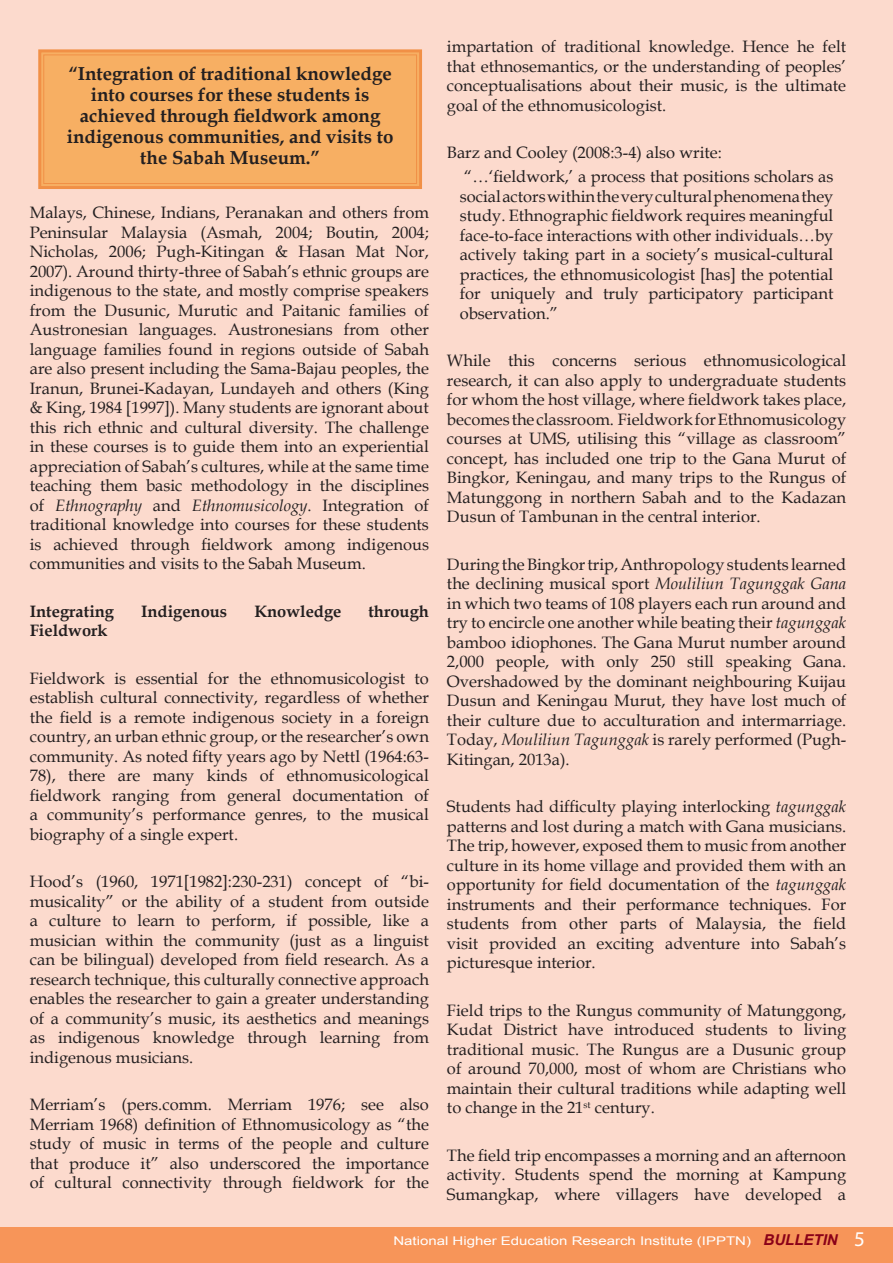
<style>
.page{position:relative;width:893px;height:1263px;background:#fcdacd}
.page>*{position:absolute;margin:0;border:0;box-sizing:border-box;transform-origin:0 0}
.t1{font:700 18.75px/21px "Book Antiqua";color:#231f20;text-align:center}
.t2{font:16.5px/19.5px "Book Antiqua";color:#231f20;text-align:justify}
.t3{font:700 16.5px "Book Antiqua";color:#231f20}
.t4{font:12px "Arial";color:#fff;scale:1.25 1}
.s1{font-style:italic}
.s2{font-weight:700;font-style:italic;font-size:15px;color:#8a0118}
.s3{font-family:"Myriad Pro";font-size:21px}
</style>
<div class="page">
<div style="left:0;top:1227px;width:893px;height:36px;background:#f79559"></div>
<div style="left:38px;top:49px;width:384px;height:140px;background:#f7af63"></div>
<div style="left:43px;top:54px;width:374px;height:130px;border:1px solid #f19046"></div>
<p class="t1" style="left:67px;top:63px;width:328px">“Integration of traditional knowledge into courses for these students is achieved through fieldwork among indigenous communities, and visits to the Sabah Museum.”</p>
<p class="t2" style="left:30px;top:202px;width:401px">Malays, Chinese, Indians, Peranakan and others from Peninsular Malaysia (Asmah, 2004; Boutin, 2004; Nicholas, 2006; Pugh-Kitingan &amp; Hasan Mat Nor, 2007). Around thirty-three of Sabah’s ethnic groups are indigenous to the state, and mostly comprise speakers from the Dusunic, Murutic and Paitanic families of Austronesian languages. Austronesians from other language families found in regions outside of Sabah are also present including the Sama-Bajau peoples, the Iranun, Brunei-Kadayan, Lundayeh and others (King &amp; King, 1984 [1997]). Many students are ignorant about this rich ethnic and cultural diversity. The challenge in these courses is to guide them into an experiential appreciation of Sabah’s cultures, while at the same time teaching them basic methodology in the disciplines of <span class="s1">Ethnography</span> and <span class="s1">Ethnomusicology</span>. Integration of traditional knowledge into courses for these students is achieved through fieldwork among indigenous communities and visits to the Sabah Museum.</p>
<p class="t3" style="left:30px;top:600px;width:86px">Integrating</p>
<p class="t3" style="left:141px;top:600px;width:88px">Indigenous</p>
<p class="t3" style="left:254px;top:600px;width:89px">Knowledge</p>
<p class="t3" style="left:368px;top:600px;width:62px">through</p>
<p class="t3" style="left:30px;top:619px;width:79px">Fieldwork</p>
<p class="t2" style="left:30px;top:668px;width:401px">Fieldwork is essential for the ethnomusicologist to establish cultural connectivity, regardless of whether the field is a remote indigenous society in a foreign country, an urban ethnic group, or the researcher’s own community. As noted fifty years ago by Nettl (1964:63- 78), there are many kinds of ethnomusicological fieldwork ranging from general documentation of a community’s performance genres, to the musical biography of a single expert.</p>
<p class="t2" style="left:30px;top:871px;width:401px">Hood’s (1960, 1971[1982]:230-231) concept of “bi&shy;musicality” or the ability of a student from outside a culture to learn to perform, if possible, like a musician within the community (just as a linguist can be bilingual) developed from field research. As a research technique, this culturally connective approach enables the researcher to gain a greater understanding of a community’s music, its aesthetics and meanings as indigenous knowledge through learning from indigenous musicians.</p>
<p class="t2" style="left:30px;top:1094px;width:401px">Merriam’s (pers.comm. Merriam 1976; see also Merriam 1968) definition of Ethnomusicology as “the study of music in terms of the people and culture that produce it” also underscored the importance of cultural connectivity through fieldwork for the</p>
<p class="t2" style="left:447px;top:37px;width:401px">impartation of traditional knowledge. Hence he felt that ethnosemantics, or the understanding of peoples’ conceptualisations about their music, is the ultimate goal of the ethnomusicologist.</p>
<p class="t2" style="left:447px;top:143px;width:276px">Barz and Cooley (2008:3-4) also write:</p>
<p class="t2" style="left:460px;top:166px;width:375px">“…‘fieldwork,’ a process that positions scholars as social actors within the very cultural phenomena they study. Ethnographic fieldwork requires meaningful face-to-face interactions with other individuals…by actively taking part in a society’s musical-cultural practices, the ethnomusicologist [has] the potential for uniquely and truly participatory participant observation.”</p>
<p class="t2" style="left:447px;top:350px;width:401px">While this concerns serious ethnomusicological research, it can also apply to undergraduate students for whom the host village, where fieldwork takes place, becomes the classroom. Fieldwork for Ethnomusicology courses at UMS, utilising this “village as classroom” concept, has included one trip to the Gana Murut of Bingkor, Keningau, and many trips to the Rungus of Matunggong in northern Sabah and to the Kadazan Dusun of Tambunan in the central interior.</p>
<p class="t2" style="left:447px;top:554px;width:401px">During the Bingkor trip, Anthropology students learned the declining musical sport <span class="s1">Mouliliun Tagunggak Gana </span>in which two teams of 108 players each run around and try to encircle one another while beating their <span class="s1">tagunggak </span>bamboo idiophones. The Gana Murut number around 2,000 people, with only 250 still speaking Gana.<br>Overshadowed by the dominant neighbouring Kuijau Dusun and Keningau Murut, they have lost much of their culture due to acculturation and intermarriage.<br>Today, <span class="s1">Mouliliun Tagunggak</span> is rarely performed (Pugh-Kitingan, 2013a).</p>
<p class="t2" style="left:447px;top:796px;width:401px">Students had difficulty playing interlocking <span class="s1">tagunggak </span>patterns and lost during a match with Gana musicians.<br>The trip, however, exposed them to music from another culture in its home village and provided them with an opportunity for field documentation of the <span class="s1">tagunggak </span>instruments and their performance techniques. For students from other parts of Malaysia, the field visit provided an exciting adventure into Sabah’s picturesque interior.</p>
<p class="t2" style="left:447px;top:1000px;width:401px">Field trips to the Rungus community of Matunggong, Kudat District have introduced students to living traditional music. The Rungus are a Dusunic group of around 70,000, most of whom are Christians who maintain their cultural traditions while adapting well to change in the 21<sup>st</sup> century.</p>
<p class="t2" style="left:447px;top:1145px;width:401px">The field trip encompasses a morning and an afternoon activity. Students spend the morning at Kampung Sumangkap, where villagers have developed a</p>
<p class="t4" style="left:393px;top:1233px;width:379px">National Higher Education Research Institute (IPPTN) <span class="s2">BULLETIN</span> <span class="s3">5</span></p>
</div>
